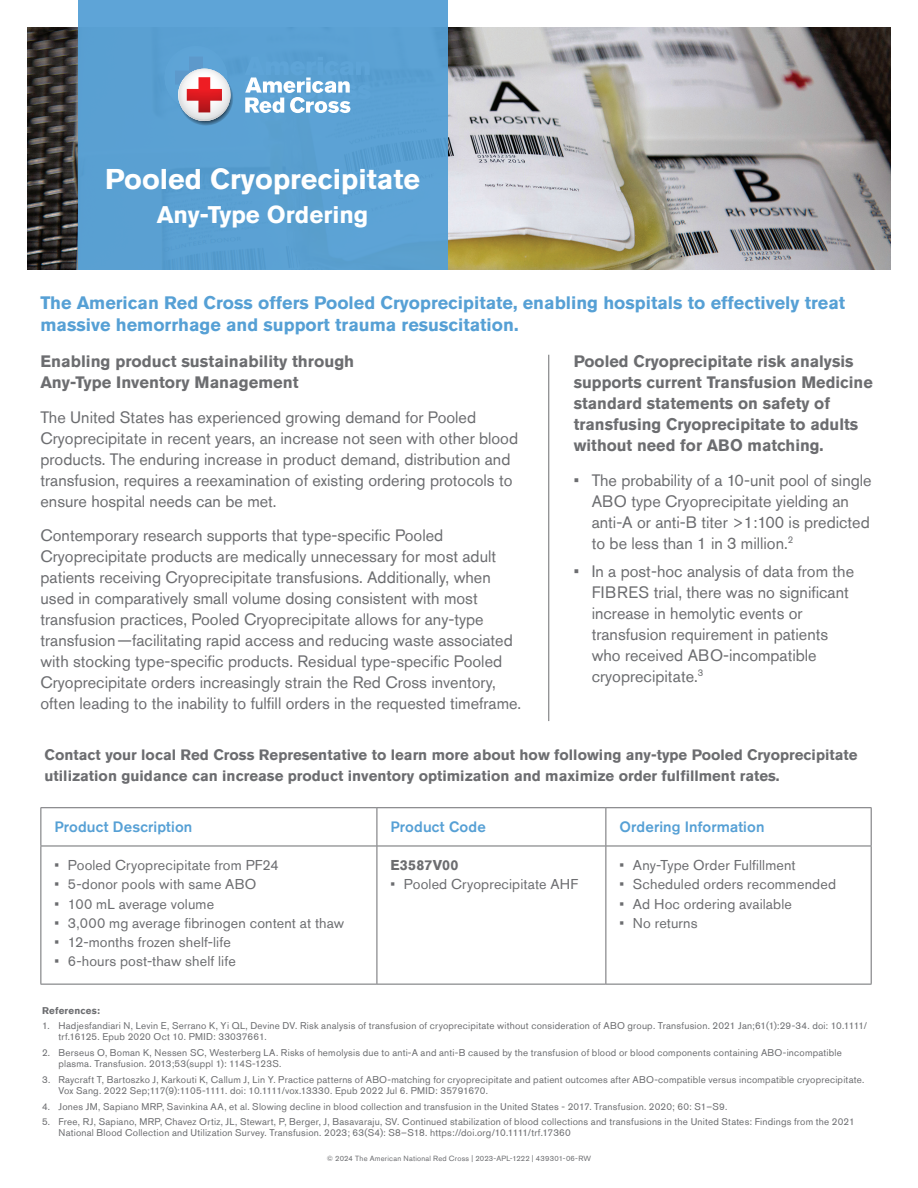
<style>
.page{position:relative;width:918px;height:1188px;background:#fff}
.page>*{position:absolute;margin:0;border:0;box-sizing:border-box;transform-origin:0 0}
.Main_Title{font:700 28.5px "Akzidenz Grotesk Std";color:#fff}
.Main_Title-2{font:700 24px "Akzidenz Grotesk Std";color:#fff}
.Sub_head{font:700 18px/21.6px "Akzidenz Grotesk Std";color:#56a0d5}
.Body_Copy{font:16.5px/21px "Akzidenz Grotesk Std";color:#6c6d70}
.Body_Tabs{font:16.5px/21px "Akzidenz Grotesk Std";color:#6c6d70}
.Body_Copy-2{font:700 16.5px/21px "Akzidenz Grotesk Std";color:#6c6d70}
.Body_Copy-3{font:700 15px/21px "Akzidenz Grotesk Std";color:#6c6d70}
.Table_copy{font:500 15px "Akzidenz Grotesk Std";letter-spacing:.01em;color:#56a0d5}
.Table_copy-2{font:14.25px "Akzidenz Grotesk Std";letter-spacing:.01em;color:#6c6d70}
.Table_copy-3{font:700 14.25px "Akzidenz Grotesk Std";letter-spacing:.02em;color:#6c6d70}
.References{font:9.75px/11.2px "Akzidenz Grotesk Std";letter-spacing:.025em;color:#6c6d70}
.References-2{font:700 9.75px "Akzidenz Grotesk Std";letter-spacing:.02em;color:#6c6d70}
.t1{font:7.5px "Akzidenz Grotesk Std";letter-spacing:.025em;color:#6c6d70}
</style>
<div class="page">
<img style="left:27px;top:27px;width:864px;height:243px">
<hr style="left:40px;top:807px;width:337px;height:1px;background:#6c6d70">
<hr style="left:40px;top:808px;width:1px;height:38px;background:#6c6d70">
<hr style="left:377px;top:807px;width:229px;height:1px;background:#6c6d70">
<hr style="left:377px;top:808px;width:1px;height:38px;background:#6c6d70">
<hr style="left:606px;top:807px;width:266px;height:1px;background:#6c6d70">
<hr style="left:606px;top:808px;width:1px;height:38px;background:#6c6d70">
<hr style="left:871px;top:808px;width:1px;height:38px;background:#6c6d70">
<hr style="left:40px;top:846px;width:337px;height:1px;background:#6c6d70">
<hr style="left:40px;top:846px;width:1px;height:138px;background:#6c6d70">
<hr style="left:377px;top:846px;width:229px;height:1px;background:#6c6d70">
<hr style="left:377px;top:846px;width:1px;height:138px;background:#6c6d70">
<hr style="left:606px;top:846px;width:266px;height:1px;background:#6c6d70">
<hr style="left:606px;top:846px;width:1px;height:138px;background:#6c6d70">
<hr style="left:871px;top:846px;width:1px;height:138px;background:#6c6d70">
<hr style="left:40px;top:984px;width:337px;height:1px;background:#6c6d70">
<hr style="left:377px;top:984px;width:229px;height:1px;background:#6c6d70">
<hr style="left:606px;top:984px;width:266px;height:1px;background:#6c6d70">
<div style="left:78px;top:0;width:369px;height:270px;background:#56a0d5"></div>
<svg style="left:178px;top:68px;width:184px;height:58px"></svg>
<hr style="left:548px;top:355px;width:1px;height:366px;background:#6c6d70">
<p class="Main_Title" style="left:105px;top:163px;width:317px">Pooled Cryoprecipitate</p>
<p class="Main_Title-2" style="left:157px;top:201px;width:213px">Any-Type Ordering</p>
<p class="Sub_head" style="left:40px;top:292px;width:806px">The American Red Cross offers Pooled Cryoprecipitate, enabling hospitals to effectively treat massive hemorrhage and support trauma resuscitation.</p>
<p class="Body_Copy-2" style="left:40px;top:351px;width:315px">Enabling product sustainability through<br>Any-Type Inventory Management</p>
<p class="Body_Copy" style="left:40px;top:407px;width:479px">The United States has experienced growing demand for Pooled Cryoprecipitate in recent years, an increase not seen with other blood products. The enduring increase in product demand, distribution and transfusion, requires a reexamination of existing ordering protocols to ensure hospital needs can be met.</p>
<p class="Body_Copy" style="left:40px;top:525px;width:482px">Contemporary research supports that type-specific Pooled Cryoprecipitate products are medically unnecessary for most adult patients receiving Cryoprecipitate transfusions. Additionally, when used in comparatively small volume dosing consistent with most transfusion practices, Pooled Cryoprecipitate allows for any-type transfusion—facilitating rapid access and reducing waste associated with stocking type-specific products. Residual type-specific Pooled Cryoprecipitate orders increasingly strain the Red Cross inventory, often leading to the inability to fulfill orders in the requested timeframe.</p>
<p class="Body_Copy-2" style="left:574px;top:351px;width:301px">Pooled Cryoprecipitate risk analysis supports current Transfusion Medicine standard statements on safety of transfusing Cryoprecipitate to adults without need for ABO matching.</p>
<p class="Body_Tabs" style="left:592px;top:470px;width:281px;text-indent:-18px">• The probability of a 10-unit pool of single ABO type Cryoprecipitate yielding an anti-A or anti-B titer &gt;1:100 is predicted to be less than 1 in 3 million.<sup>2</sup></p>
<p class="Body_Tabs" style="left:592px;top:560px;width:264px;text-indent:-18px">• In a post-hoc analysis of data from the FIBRES trial, there was no significant increase in hemolytic events or transfusion requirement in patients who received ABO-incompatible cryoprecipitate.<sup>3</sup></p>
<p class="Body_Copy-3" style="left:45px;top:745px;width:815px">Contact your local Red Cross Representative to learn more about how following any-type Pooled Cryoprecipitate utilization guidance can increase product inventory optimization and maximize order fulfillment rates.</p>
<p class="Table_copy" style="left:54px;top:818px;width:140px">Product Description</p>
<p class="Table_copy" style="left:390px;top:818px;width:97px">Product Code</p>
<p class="Table_copy" style="left:619px;top:818px;width:147px">Ordering Information</p>
<p class="Table_copy-2" style="left:54px;top:857px;width:226px">• Pooled Cryoprecipitate from PF24</p>
<p class="Table_copy-2" style="left:54px;top:876px;width:203px">• 5-donor pools with same ABO</p>
<p class="Table_copy-2" style="left:54px;top:895px;width:161px">• 100 mL average volume</p>
<p class="Table_copy-2" style="left:54px;top:914px;width:291px">• 3,000 mg average fibrinogen content at thaw</p>
<p class="Table_copy-2" style="left:54px;top:934px;width:178px">• 12-months frozen shelf-life</p>
<p class="Table_copy-2" style="left:54px;top:953px;width:183px">• 6-hours post-thaw shelf life</p>
<p class="Table_copy-2" style="left:619px;top:857px;width:178px">• Any-Type Order Fulfillment</p>
<p class="Table_copy-2" style="left:619px;top:876px;width:218px">• Scheduled orders recommended</p>
<p class="Table_copy-2" style="left:619px;top:895px;width:174px">• Ad Hoc ordering available</p>
<p class="Table_copy-2" style="left:619px;top:914px;width:80px">• No returns</p>
<p class="Table_copy-3" style="left:390px;top:857px;width:70px">E3587V00</p>
<p class="Table_copy-2" style="left:390px;top:876px;width:189px">• Pooled Cryoprecipitate AHF</p>
<p class="References-2" style="left:42px;top:1005px;width:59px">References:</p>
<p class="References" style="left:58px;top:1020px;width:810px;text-indent:-16px">1. Hadjesfandiari N, Levin E, Serrano K, Yi QL, Devine DV. Risk analysis of transfusion of cryoprecipitate without consideration of ABO group. Transfusion. 2021 Jan;61(1):29-34. doi: 10.1111/ trf.16125. Epub 2020 Oct 10. PMID: 33037661.</p>
<p class="References" style="left:58px;top:1047px;width:785px;text-indent:-16px">2. Berseus O, Boman K, Nessen SC, Westerberg LA. Risks of hemolysis due to anti-A and anti-B caused by the transfusion of blood or blood components containing ABO-incompatible plasma. Transfusion. 2013;53(suppl 1): 114S-123S.</p>
<p class="References" style="left:58px;top:1074px;width:807px;text-indent:-16px">3. Raycraft T, Bartoszko J, Karkouti K, Callum J, Lin Y. Practice patterns of ABO-matching for cryoprecipitate and patient outcomes after ABO-compatible versus incompatible cryoprecipitate.<br>Vox Sang. 2022 Sep;117(9):1105-1111. doi: 10.1111/vox.13330. Epub 2022 Jul 6. PMID: 35791670.</p>
<p class="References" style="left:42px;top:1101px;width:687px">4. Jones JM, Sapiano MRP, Savinkina AA, et al. Slowing decline in blood collection and transfusion in the United States - 2017. Transfusion. 2020; 60: S1–S9.</p>
<p class="References" style="left:58px;top:1116px;width:798px;text-indent:-16px">5. Free, RJ, Sapiano, MRP, Chavez Ortiz, JL, Stewart, P, Berger, J, Basavaraju, SV. Continued stabilization of blood collections and transfusions in the United States: Findings from the 2021<br>National Blood Collection and Utilization Survey. Transfusion. 2023; 63(S4): S8–S18. https://doi.org/10.1111/trf.17360</p>
<p class="t1" style="left:327px;top:1154px;width:266px">© 2024 The American National Red Cross | 2023-APL-1222 | 439301-06-RW</p>
</div>
